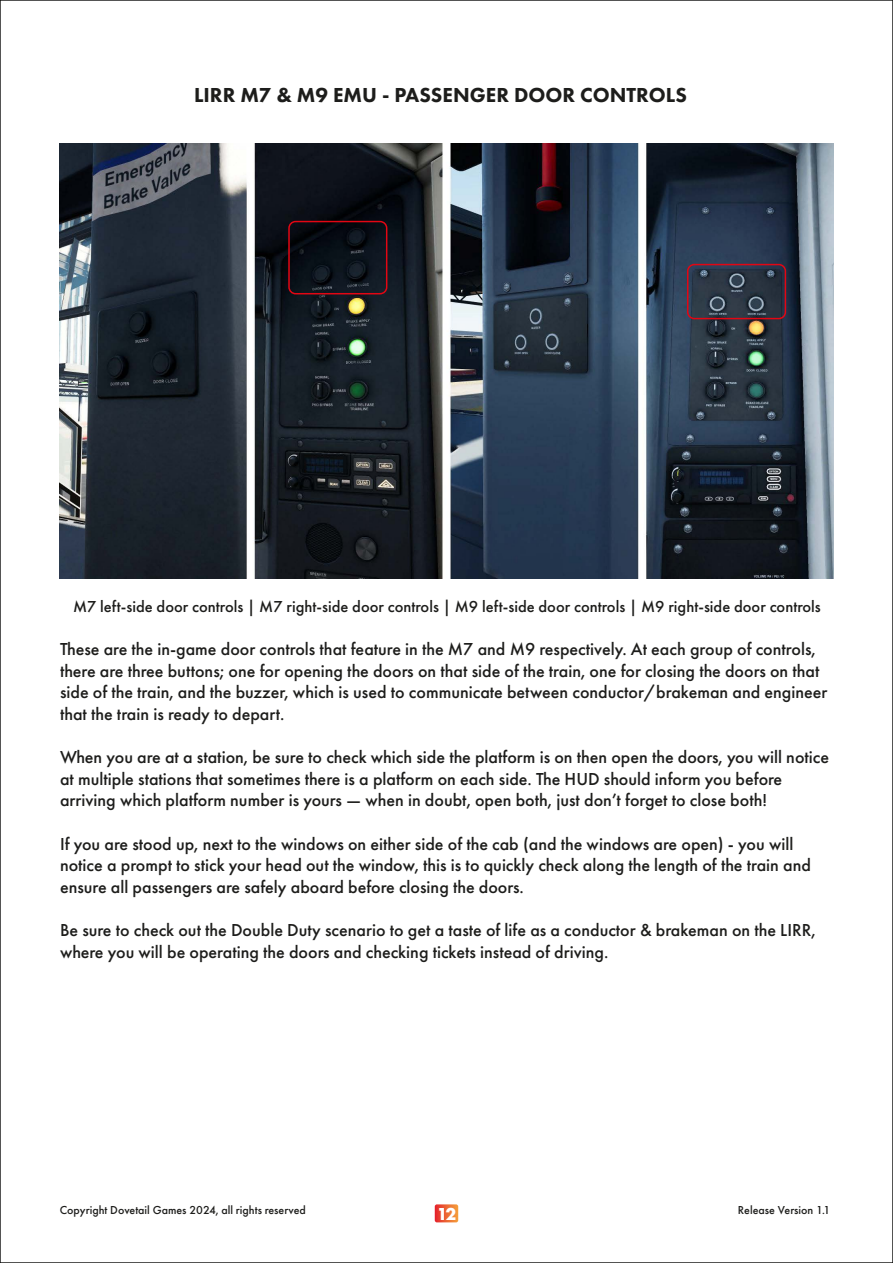
<style>
.page{position:relative;width:893px;height:1263px;background:#fff}
.page>*{position:absolute;margin:0;border:0;box-sizing:border-box;transform-origin:0 0}
.t1{font:800 21px "Futura PT";color:#1d1d1b}
.t2{font:500 18px/21.6px "Futura PT";color:#1d1d1b}
.t3{font:700 18px "Futura PT";color:#fff}
.t4{font:500 16.5px "Futura PT";color:#1d1d1b}
.t5{font:500 12px "Futura PT";color:#1d1d1b}
</style>
<div class="page">
<img style="left:60px;top:144px;width:773px;height:435px">
<div style="left:687px;top:264px;width:99px;height:55px;border:2px solid #e30613;border-radius:7px"></div>
<div style="left:288px;top:221px;width:99px;height:73px;border:2px solid #e30613;border-radius:7px"></div>
<svg style="left:435px;top:1204px;width:23px;height:18px"></svg>
<p class="t1" style="left:194px;top:82px;width:494px">LIRR M7 &amp; M9 EMU - PASSENGER DOOR CONTROLS</p>
<p class="t4" style="left:73px;top:597px;width:749px">M7 left-side door controls | M7 right-side door controls | M9 left-side door controls | M9 right-side door controls</p>
<p class="t2" style="left:60px;top:638px;width:769px">These are the in-game door controls that feature in the M7 and M9 respectively. At each group of controls, there are three buttons; one for opening the doors on that side of the train, one for closing the doors on that side of the train, and the buzzer, which is used to communicate between conductor/brakeman and engineer that the train is ready to depart.</p>
<p class="t2" style="left:60px;top:746px;width:771px">When you are at a station, be sure to check which side the platform is on then open the doors, you will notice at multiple stations that sometimes there is a platform on each side. The HUD should inform you before arriving which platform number is yours — when in doubt, open both, just don’t forget to close both!</p>
<p class="t2" style="left:60px;top:833px;width:752px">If you are stood up, next to the windows on either side of the cab (and the windows are open) - you will notice a prompt to stick your head out the window, this is to quickly check along the length of the train and ensure all passengers are safely aboard before closing the doors.</p>
<p class="t2" style="left:60px;top:919px;width:757px">Be sure to check out the Double Duty scenario to get a taste of life as a conductor &amp; brakeman on the LIRR, where you will be operating the doors and checking tickets instead of driving.</p>
<p class="t5" style="left:60px;top:1203px;width:248px">Copyright Dovetail Games 2024, all rights reserved</p>
<p class="t3" style="left:437px;top:1202px;width:21px">12</p>
<p class="t5" style="left:738px;top:1203px;width:94px">Release Version 1.1</p>
</div>
